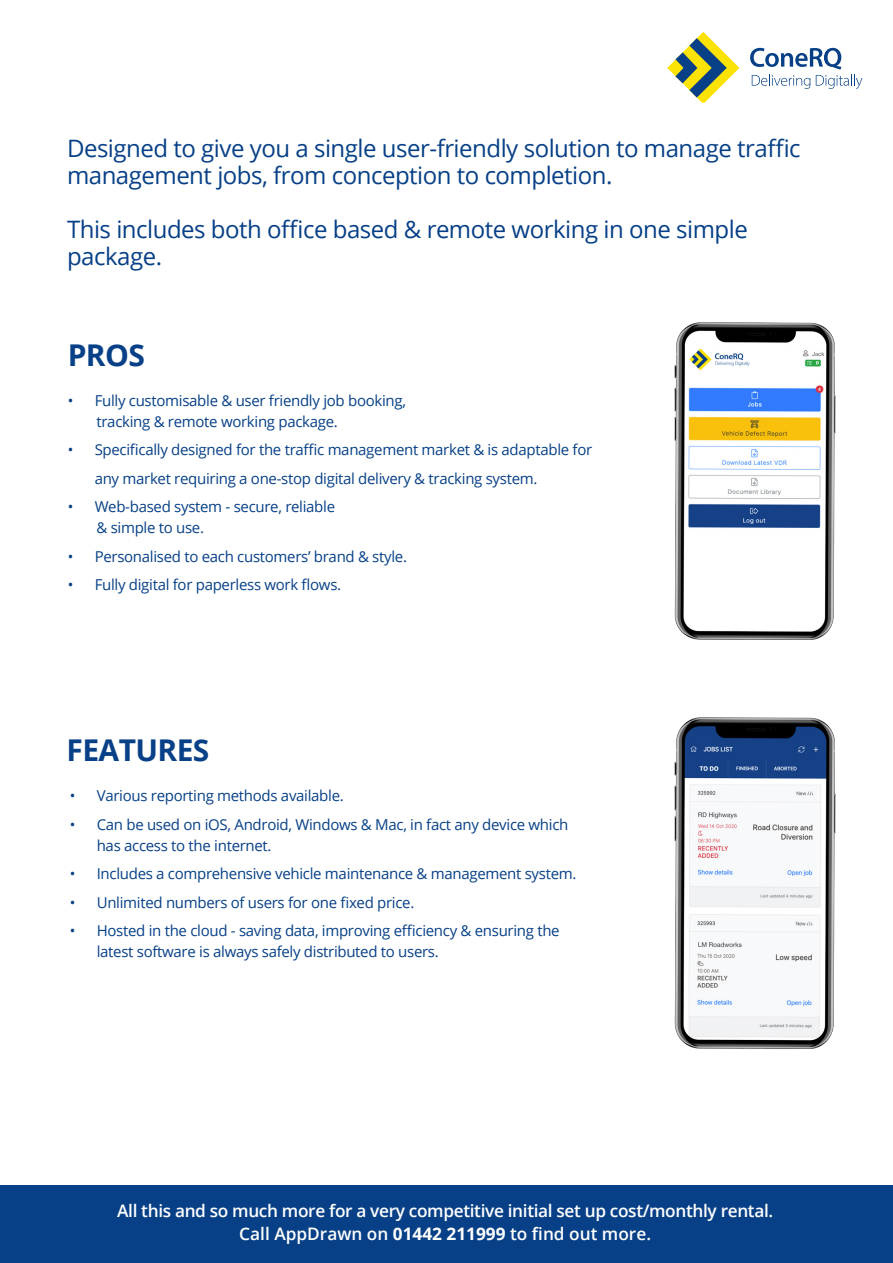
<style>
.page{position:relative;width:893px;height:1263px;background:#fff}
.page>*{position:absolute;margin:0;border:0;box-sizing:border-box;transform-origin:0 0}
.t1{font:700 30px "Open Sans";letter-spacing:-.02em;color:#074087}
.t2{font:24px/27px "Open Sans";letter-spacing:-.02em;color:#074087}
.t3{font:600 17.25px "Open Sans";letter-spacing:-.02em;color:#fff}
.t4{font:600 17.25px "Open Sans";color:#fff}
.t5{font:15px/21px "Open Sans";letter-spacing:-.02em;color:#074087}
.s1{font-weight:700}
</style>
<div class="page">
<img style="left:675px;top:323px;width:160px;height:316px">
<img style="left:675px;top:717px;width:160px;height:331px">
<div style="left:0;top:1184px;width:893px;height:78px;background:#074087"></div>
<svg style="left:750px;top:48px;width:112px;height:41px"></svg>
<svg style="left:667px;top:32px;width:72px;height:71px"></svg>
<p class="t2" style="left:67px;top:134px;width:735px">Designed to give you a single user-friendly solution to manage traffic management jobs, from conception to completion.</p>
<p class="t2" style="left:67px;top:215px;width:682px">This includes both office based &amp; remote working in one simple package.</p>
<p class="t1" style="left:68px;top:334px;width:79px">PROS</p>
<p class="t5" style="left:68px;top:389px;width:340px">• Fully customisable &amp; user friendly job booking,</p>
<p class="t5" style="left:96px;top:410px;width:243px">tracking &amp; remote working package.</p>
<p class="t5" style="left:95px;top:435px;width:499px;line-height:28.5px;text-indent:-27px">• Specifically designed for the traffic management market &amp; is adaptable for any market requiring a one-stop digital delivery &amp; tracking system.</p>
<p class="t5" style="left:68px;top:496px;width:269px">• Web-based system - secure, reliable</p>
<p class="t5" style="left:96px;top:517px;width:109px">&amp; simple to use.</p>
<p class="t5" style="left:68px;top:545px;width:341px">• Personalised to each customers’ brand &amp; style.</p>
<p class="t5" style="left:68px;top:574px;width:275px">• Fully digital for paperless work flows.</p>
<p class="t1" style="left:67px;top:729px;width:144px">FEATURES</p>
<p class="t5" style="left:70px;top:785px;width:276px">• Various reporting methods available.</p>
<p class="t5" style="left:97px;top:813px;width:473px;text-indent:-27px">• Can be used on iOS, Android, Windows &amp; Mac, in fact any device which has access to the internet.</p>
<p class="t5" style="left:70px;top:863px;width:508px">• Includes a comprehensive vehicle maintenance &amp; management system.</p>
<p class="t5" style="left:70px;top:891px;width:346px">• Unlimited numbers of users for one fixed price.</p>
<p class="t5" style="left:97px;top:920px;width:464px;text-indent:-27px">• Hosted in the cloud - saving data, improving efficiency &amp; ensuring the latest software is always safely distributed to users.</p>
<p class="t3" style="left:117px;top:1198px;width:658px">All this and so much more for a very competitive initial set up cost/monthly rental.</p>
<p class="t4" style="left:239px;top:1222px;width:413px">Call AppDrawn on <span class="s1">01442 211999</span> to find out more.</p>
</div>
